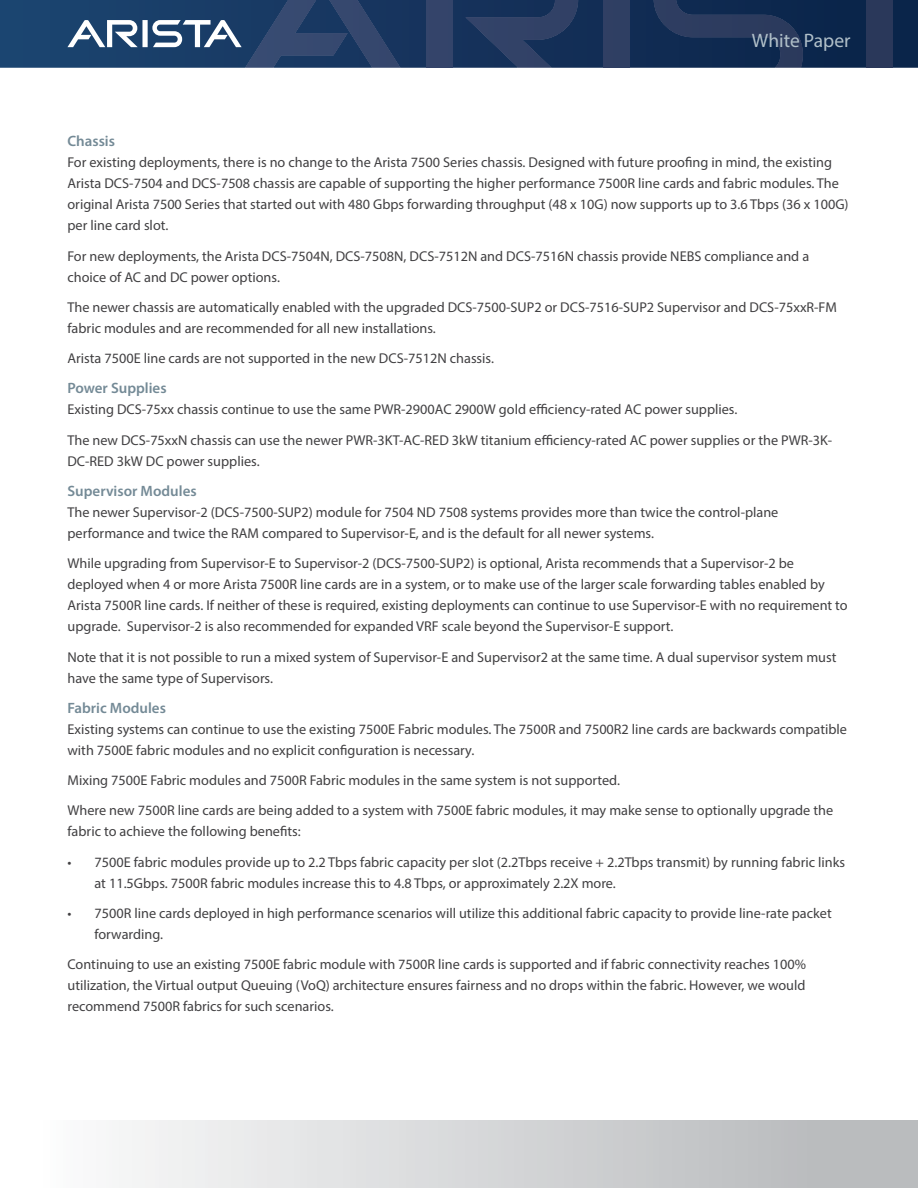
<style>
.page{position:relative;width:918px;height:1188px;background:#fff}
.page>*{position:absolute;margin:0;border:0;box-sizing:border-box;transform-origin:0 0}
.t1{font:19.5px "Myriad Pro";color:#b1c0c9}
.t2{font:600 15px "Myriad Pro";color:#748a96}
.t3{font:14.25px/21px "Myriad Pro";color:#414042}
</style>
<div class="page">
<svg style="left:0;top:0;width:918px;height:68px;background:#13325a"></svg>
<div style="left:426px;top:0;width:26px;height:68px;background:#34446a"></div>
<svg style="left:465px;top:0;width:113px;height:68px;background:#22385f"></svg>
<svg style="left:67px;top:0;width:333px;height:68px;background:#334f75"></svg>
<div style="left:604px;top:0;width:26px;height:68px;background:#2f3f63"></div>
<svg style="left:654px;top:0;width:149px;height:68px;background:#1a3156"></svg>
<div style="left:867px;top:0;width:26px;height:68px;background:#2a385a"></div>
<div style="left:0;top:1120px;width:918px;height:68px;background:linear-gradient(to right,#fff,#b3b5b7)"></div>
<h1 class="t1" style="left:752px;top:29px;width:100px">White Paper</h1>
<p class="t2" style="left:68px;top:132px;width:49px">Chassis</p>
<p class="t3" style="left:68px;top:152px;width:783px">For existing deployments, there is no change to the Arista 7500 Series chassis. Designed with future proofing in mind, the existing Arista DCS-7504 and DCS-7508 chassis are capable of supporting the higher performance 7500R line cards and fabric modules. The original Arista 7500 Series that started out with 480 Gbps forwarding throughput (48 x 10G) now supports up to 3.6 Tbps (36 x 100G) per line card slot.</p>
<p class="t3" style="left:68px;top:245px;width:743px">For new deployments, the Arista DCS-7504N, DCS-7508N, DCS-7512N and DCS-7516N chassis provide NEBS compliance and a choice of AC and DC power options.</p>
<p class="t3" style="left:68px;top:296px;width:771px">The newer chassis are automatically enabled with the upgraded DCS-7500-SUP2 or DCS-7516-SUP2 Supervisor and DCS-75xxR-FM fabric modules and are recommended for all new installations.</p>
<p class="t3" style="left:68px;top:348px;width:428px">Arista 7500E line cards are not supported in the new DCS-7512N chassis.</p>
<p class="t2" style="left:68px;top:379px;width:101px">Power Supplies</p>
<p class="t3" style="left:68px;top:394px;width:766px;line-height:30.3px">Existing DCS-75xx chassis continue to use the same PWR-2900AC 2900W gold efficiency-rated AC power supplies.<br>The new DCS-75xxN chassis can use the newer PWR-3KT-AC-RED 3kW titanium efficiency-rated AC power supplies or the PWR-3K-</p>
<p class="t3" style="left:68px;top:450px;width:194px">DC-RED 3kW DC power supplies.</p>
<p class="t2" style="left:68px;top:481px;width:131px">Supervisor Modules</p>
<p class="t3" style="left:68px;top:501px;width:712px">The newer Supervisor-2 (DCS-7500-SUP2) module for 7504 ND 7508 systems provides more than twice the control-plane performance and twice the RAM compared to Supervisor-E, and is the default for all newer systems.</p>
<p class="t3" style="left:68px;top:553px;width:782px">While upgrading from Supervisor-E to Supervisor-2 (DCS-7500-SUP2) is optional, Arista recommends that a Supervisor-2 be deployed when 4 or more Arista 7500R line cards are in a system, or to make use of the larger scale forwarding tables enabled by Arista 7500R line cards. If neither of these is required, existing deployments can continue to use Supervisor-E with no requirement to upgrade. Supervisor-2 is also recommended for expanded VRF scale beyond the Supervisor-E support.</p>
<p class="t3" style="left:68px;top:646px;width:770px">Note that it is not possible to run a mixed system of Supervisor-E and Supervisor2 at the same time. A dual supervisor system must have the same type of Supervisors.</p>
<p class="t2" style="left:68px;top:698px;width:100px">Fabric Modules</p>
<p class="t3" style="left:68px;top:718px;width:781px">Existing systems can continue to use the existing 7500E Fabric modules. The 7500R and 7500R2 line cards are backwards compatible with 7500E fabric modules and no explicit configuration is necessary.</p>
<p class="t3" style="left:68px;top:765px;width:767px;line-height:30.3px">Mixing 7500E Fabric modules and 7500R Fabric modules in the same system is not supported.<br>Where new 7500R line cards are being added to a system with 7500E fabric modules, it may make sense to optionally upgrade the</p>
<p class="t3" style="left:68px;top:821px;width:235px">fabric to achieve the following benefits:</p>
<p class="t3" style="left:95px;top:851px;width:752px;text-indent:-27px">• 7500E fabric modules provide up to 2.2 Tbps fabric capacity per slot (2.2Tbps receive + 2.2Tbps transmit) by running fabric links at 11.5Gbps. 7500R fabric modules increase this to 4.8 Tbps, or approximately 2.2X more.</p>
<p class="t3" style="left:95px;top:902px;width:739px;text-indent:-27px">• 7500R line cards deployed in high performance scenarios will utilize this additional fabric capacity to provide line-rate packet forwarding.</p>
<p class="t3" style="left:68px;top:954px;width:740px;text-align:justify">Continuing to use an existing 7500E fabric module with 7500R line cards is supported and if fabric connectivity reaches 100% utilization, the Virtual output Queuing (VoQ) architecture ensures fairness and no drops within the fabric. However, we would recommend 7500R fabrics for such scenarios.</p>
</div>
